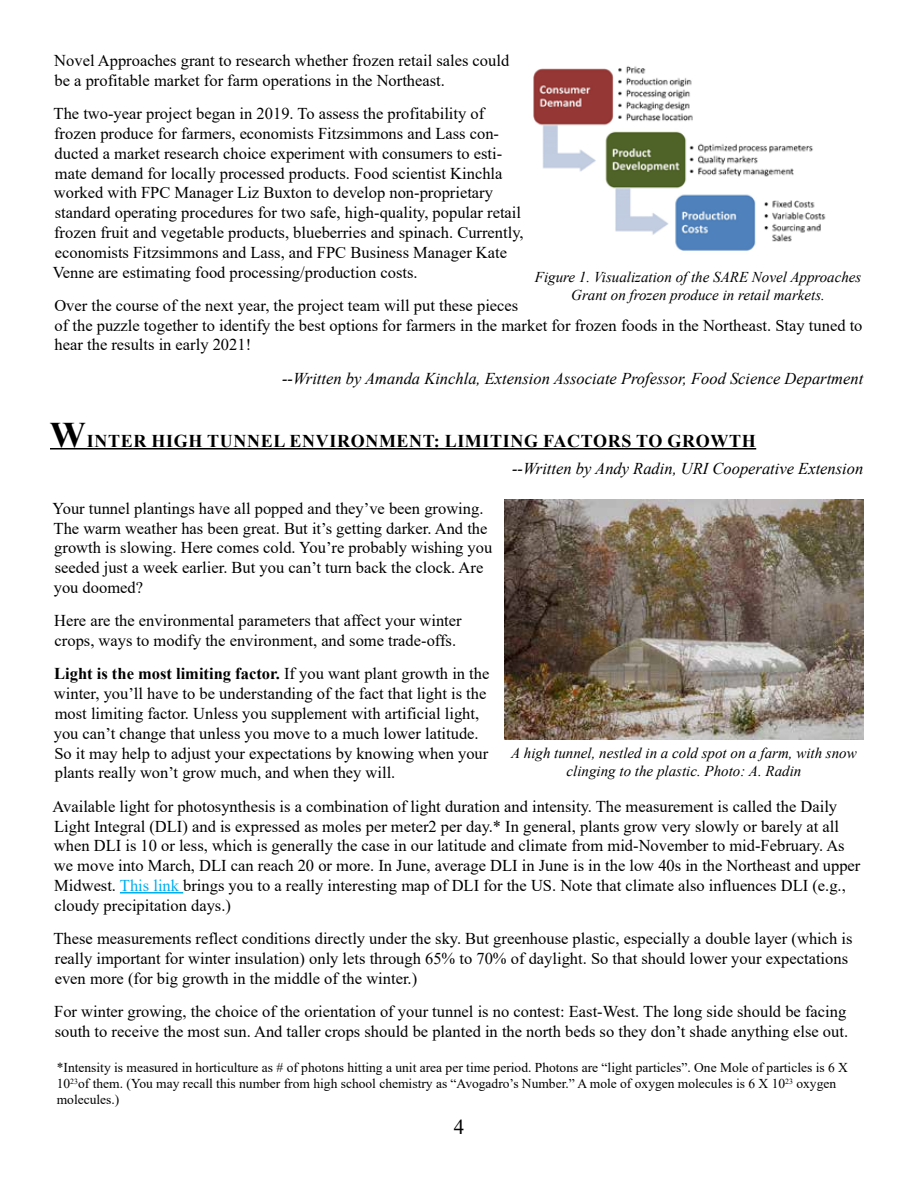
<style>
.page{position:relative;width:918px;height:1188px;background:#fff}
.page>*{position:absolute;margin:0;border:0;box-sizing:border-box;transform-origin:0 0}
.t1{font:21px "Times New Roman";color:#000}
.t2{font:700 18px "Times New Roman";letter-spacing:.035em;color:#000}
.t3{font:16.5px/19.8px "Times New Roman";color:#000}
.t4{font:italic 16.5px "Times New Roman";color:#000}
.t5{font:italic 15px/18px "Times New Roman";color:#000;text-align:center}
.t6{font:13.5px/16.2px "Times New Roman";color:#000}
.s1{font-size:36px}
.s2{font-weight:700}
.s3{color:#00aeef}
</style>
<div class="page">
<hr style="left:50px;top:448px;width:706px;height:2px;background:#000">
<hr style="left:120px;top:892px;width:63px;height:1px;background:#00aeef">
<img style="left:504px;top:500px;width:360px;height:240px">
<img style="left:533px;top:66px;width:293px;height:185px">
<p class="t3" style="left:54px;top:50px;width:456px">Novel Approaches grant to research whether frozen retail sales could be a profitable market for farm operations in the Northeast.</p>
<p class="t3" style="left:53px;top:103px;width:472px">The two-year project began in 2019. To assess the profitability of frozen produce for farmers, economists Fitzsimmons and Lass con&shy;ducted a market research choice experiment with consumers to esti&shy;mate demand for locally processed products. Food scientist Kinchla worked with FPC Manager Liz Buxton to develop non-proprietary standard operating procedures for two safe, high-quality, popular retail frozen fruit and vegetable products, blueberries and spinach. Currently, economists Fitzsimmons and Lass, and FPC Business Manager Kate Venne are estimating food processing/production costs.</p>
<p class="t3" style="left:54px;top:295px;width:810px">Over the course of the next year, the project team will put these pieces<br>of the puzzle together to identify the best options for farmers in the market for frozen foods in the Northeast. Stay tuned to hear the results in early 2021!</p>
<p class="t4" style="left:282px;top:367px;width:583px">--Written by Amanda Kinchla, Extension Associate Professor, Food Science Department</p>
<p class="t2" style="left:50px;top:428px;width:707px"><span class="s1">W</span>INTER HIGH TUNNEL ENVIRONMENT: LIMITING FACTORS TO GROWTH</p>
<p class="t4" style="left:512px;top:457px;width:353px">--Written by Andy Radin, URI Cooperative Extension</p>
<p class="t3" style="left:53px;top:498px;width:441px">Your tunnel plantings have all popped and they’ve been growing.<br>The warm weather has been great. But it’s getting darker. And the growth is slowing. Here comes cold. You’re probably wishing you seeded just a week earlier. But you can’t turn back the clock. Are you doomed?</p>
<p class="t3" style="left:54px;top:610px;width:409px">Here are the environmental parameters that affect your winter crops, ways to modify the environment, and some trade-offs.</p>
<p class="t3" style="left:54px;top:663px;width:437px"><span class="s2">Light is the most limiting factor.</span> If you want plant growth in the winter, you’ll have to be understanding of the fact that light is the most limiting factor. Unless you supplement with artificial light, you can’t change that unless you move to a much lower latitude.<br>So it may help to adjust your expectations by knowing when your plants really won’t grow much, and when they will.</p>
<p class="t3" style="left:53px;top:796px;width:809px">Available light for photosynthesis is a combination of light duration and intensity. The measurement is called the Daily Light Integral (DLI) and is expressed as moles per meter2 per day.* In general, plants grow very slowly or barely at all when DLI is 10 or less, which is generally the case in our latitude and climate from mid-November to mid-February. As we move into March, DLI can reach 20 or more. In June, average DLI in June is in the low 40s in the Northeast and upper Midwest. <span class="s3">This link</span> brings you to a really interesting map of DLI for the US. Note that climate also influences DLI (e.g., cloudy precipitation days.)</p>
<p class="t3" style="left:54px;top:928px;width:800px">These measurements reflect conditions directly under the sky. But greenhouse plastic, especially a double layer (which is really important for winter insulation) only lets through 65% to 70% of daylight. So that should lower your expectations even more (for big growth in the middle of the winter.)</p>
<p class="t3" style="left:54px;top:1001px;width:795px">For winter growing, the choice of the orientation of your tunnel is no contest: East-West. The long side should be facing south to receive the most sun. And taller crops should be planted in the north beds so they don’t shade anything else out.</p>
<p class="t5" style="left:535px;top:268px;width:328px">Figure 1. Visualization of the SARE Novel Approaches<br>Grant on frozen produce in retail markets.</p>
<p class="t5" style="left:511px;top:743px;width:347px">A high tunnel, nestled in a cold spot on a farm, with snow clinging to the plastic. Photo: A. Radin</p>
<p class="t6" style="left:57px;top:1059px;width:793px">*Intensity is measured in horticulture as # of photons hitting a unit area per time period. Photons are “light particles”. One Mole of particles is 6 X<br>10<sup>23</sup>of them. (You may recall this number from high school chemistry as “Avogadro’s Number.” A mole of oxygen molecules is 6 X 10<sup>23</sup> oxygen molecules.)</p>
<p class="t1" style="left:454px;top:1112px;width:12px">4</p>
</div>
